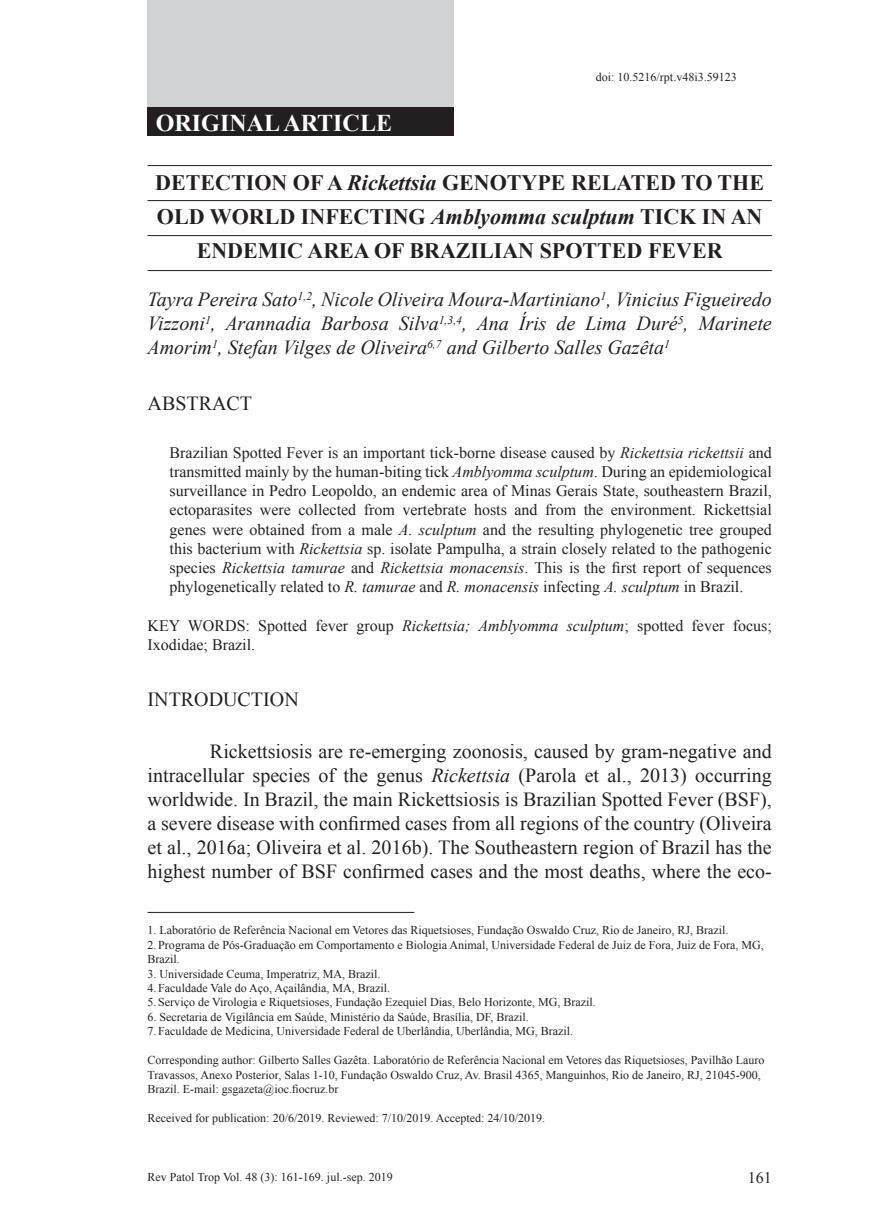
<style>
.page{position:relative;width:874px;height:1214px;background:#fff}
.page>*{position:absolute;margin:0;border:0;box-sizing:border-box;transform-origin:0 0}
.t1{font:700 24px "Times New Roman";color:#fff}
.t2{font:700 22px/34px "Times New Roman";color:#231f20;text-align:center}
.t3{font:20px/24px "Times New Roman";color:#231f20;text-align:justify}
.t4{font:italic 20px/24px "Times New Roman";color:#231f20;text-align:justify}
.t5{font:16px/19.2px "Times New Roman";color:#231f20;text-align:justify}
.t6{font:12px/14.4px "Times New Roman";color:#231f20}
.s1{font-style:italic}
</style>
<div class="page">
<div style="left:147px;top:0;width:307px;height:108px;background:#d1d2d4"></div>
<div style="left:147px;top:108px;width:307px;height:28px;background:#231f20"></div>
<hr style="left:147px;top:270px;width:624px;height:1px;background:#231f20">
<hr style="left:147px;top:200px;width:624px;height:1px;background:#231f20">
<hr style="left:147px;top:235px;width:624px;height:1px;background:#231f20">
<hr style="left:147px;top:165px;width:624px;height:1px;background:#231f20">
<hr style="left:147px;top:911px;width:267px;height:1px;background:#231f20">
<h1 class="t1" style="left:156px;top:106px;width:237px">ORIGINAL ARTICLE</h1>
<p class="t6" style="left:595px;top:70px;width:142px">doi: 10.5216/rpt.v48i3.59123</p>
<h2 class="t2" style="left:155px;top:165px;width:610px">DETECTION OF A <span class="s1">Rickettsia</span> GENOTYPE RELATED TO THE<br>OLD WORLD INFECTING <span class="s1">Amblyomma sculptum</span> TICK IN AN<br>ENDEMIC AREA OF BRAZILIAN SPOTTED FEVER</h2>
<h3 class="t4" style="left:147px;top:287px;width:625px">Tayra Pereira Sato<sup>1,2</sup>, Nicole Oliveira Moura-Martiniano<sup>1</sup>, Vinicius Figueiredo Vizzoni<sup>1</sup>, Arannadia Barbosa Silva<sup>1,3,4</sup>, Ana Íris de Lima Duré<sup>5</sup>, Marinete Amorim<sup>1</sup>, Stefan Vilges de Oliveira<sup>6,7</sup> and Gilberto Salles Gazêta<sup>1</sup></h3>
<h3 class="t3" style="left:147px;top:391px;width:106px">ABSTRACT</h3>
<p class="t5" style="left:169px;top:442px;width:603px">Brazilian Spotted Fever is an important tick-borne disease caused by <span class="s1">Rickettsia rickettsii</span> and transmitted mainly by the human-biting tick <span class="s1">Amblyomma sculptum</span>. During an epidemiological surveillance in Pedro Leopoldo, an endemic area of Minas Gerais State, southeastern Brazil, ectoparasites were collected from vertebrate hosts and from the environment. Rickettsial genes were obtained from a male <span class="s1">A. sculptum</span> and the resulting phylogenetic tree grouped this bacterium with <span class="s1">Rickettsia</span> sp. isolate Pampulha, a strain closely related to the pathogenic species <span class="s1">Rickettsia tamurae</span> and <span class="s1">Rickettsia monacensis</span>. This is the first report of sequences phylogenetically related to <span class="s1">R. tamurae</span> and <span class="s1">R. monacensis</span> infecting <span class="s1">A. sculptum</span> in Brazil.</p>
<h3 class="t5" style="left:147px;top:615px;width:625px">KEY WORDS: Spotted fever group <span class="s1">Rickettsia; Amblyomma sculptum</span>; spotted fever focus;<br>Ixodidae; Brazil.</h3>
<h3 class="t3" style="left:147px;top:686px;width:153px">INTRODUCTION</h3>
<p class="t3" style="left:147px;top:738px;width:625px;text-indent:62px">Rickettsiosis are re-emerging zoonosis, caused by gram-negative and intracellular species of the genus <span class="s1">Rickettsia</span> (Parola et al., 2013) occurring worldwide. In Brazil, the main Rickettsiosis is Brazilian Spotted Fever (BSF), a severe disease with confirmed cases from all regions of the country (Oliveira et al., 2016a; Oliveira et al. 2016b). The Southeastern region of Brazil has the highest number of BSF confirmed cases and the most deaths, where the eco-</p>
<p class="t6" style="left:147px;top:922px;width:582px">1. Laboratório de Referência Nacional em Vetores das Riquetsioses, Fundação Oswaldo Cruz, Rio de Janeiro, RJ, Brazil.</p>
<p class="t6" style="left:147px;top:937px;width:617px">2. Programa de Pós-Graduação em Comportamento e Biologia Animal, Universidade Federal de Juiz de Fora, Juiz de Fora, MG,<br>Brazil.</p>
<p class="t6" style="left:147px;top:966px;width:234px">3. Universidade Ceuma, Imperatriz, MA, Brazil.</p>
<p class="t6" style="left:147px;top:980px;width:244px">4. Faculdade Vale do Aço, Açailândia, MA, Brazil.</p>
<p class="t6" style="left:147px;top:994px;width:449px">5. Serviço de Virologia e Riquetsioses, Fundação Ezequiel Dias, Belo Horizonte, MG, Brazil.</p>
<p class="t6" style="left:147px;top:1009px;width:383px">6. Secretaria de Vigilância em Saúde, Ministério da Saúde, Brasília, DF, Brazil.</p>
<p class="t6" style="left:147px;top:1023px;width:427px">7. Faculdade de Medicina, Universidade Federal de Uberlândia, Uberlândia, MG, Brazil.</p>
<p class="t6" style="left:147px;top:1052px;width:618px">Corresponding author: Gilberto Salles Gazêta. Laboratório de Referência Nacional em Vetores das Riquetsioses, Pavilhão Lauro<br>Travassos, Anexo Posterior, Salas 1-10, Fundação Oswaldo Cruz, Av. Brasil 4365, Manguinhos, Rio de Janeiro, RJ, 21045-900,<br>Brazil. E-mail: gsgazeta@ioc.fiocruz.br</p>
<p class="t6" style="left:147px;top:1110px;width:399px">Received for publication: 20/6/2019. Reviewed: 7/10/2019. Accepted: 24/10/2019.</p>
<p class="t6" style="left:147px;top:1169px;width:246px">Rev Patol Trop Vol. 48 (3): 161-169. jul.-sep. 2019</p>
<h3 class="t5" style="left:747px;top:1167px;width:25px">161</h3>
</div>
